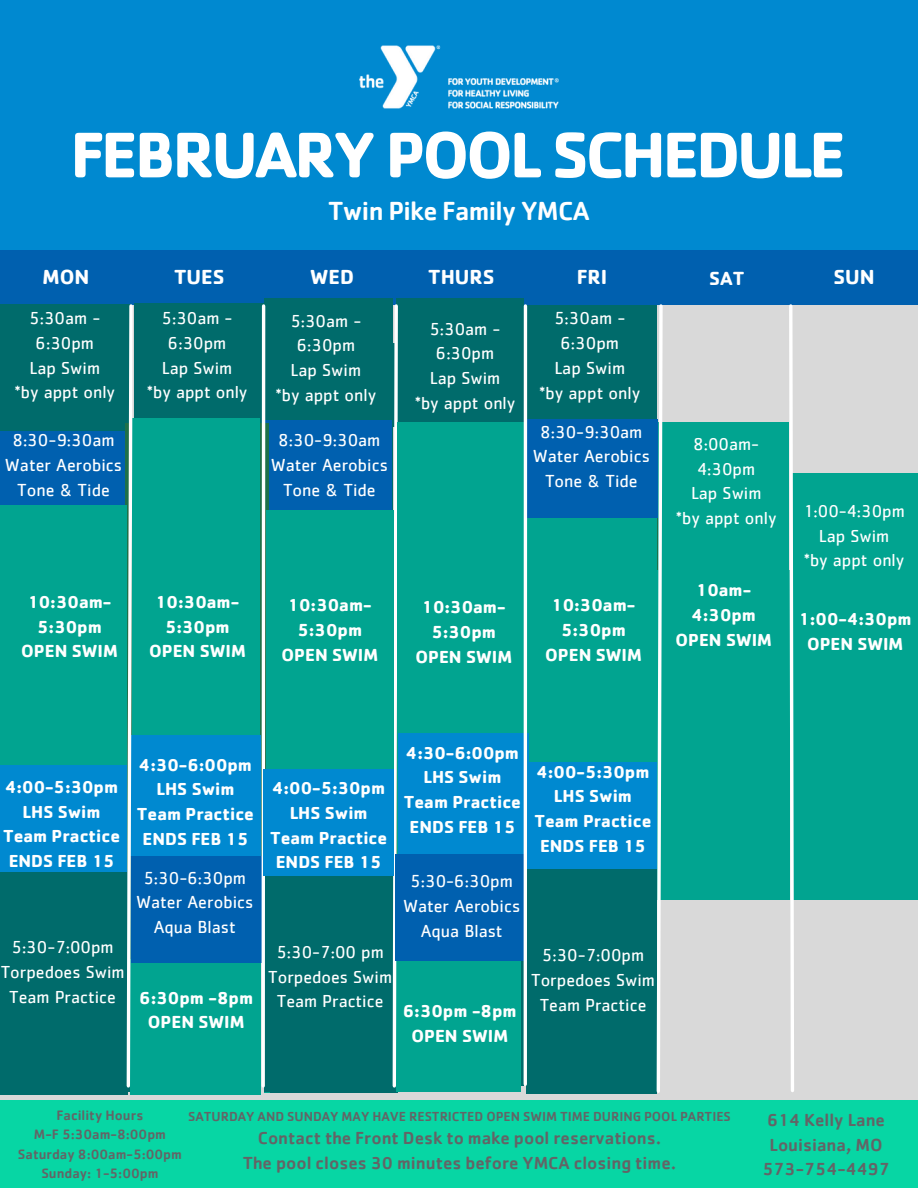
<style>
.page{position:relative;width:918px;height:1188px;background:#07d6a4}
.page>*{position:absolute;margin:0;border:0;box-sizing:border-box;transform-origin:0 0}
.t1{font:700 66.75px "Cachet";letter-spacing:-.05em;color:#fff}
.t2{font:500 27px "Cachet";letter-spacing:-.025em;color:#fff}
.t3{font:700 21px "Cachet";color:#fff}
.t4{font:700 19.65px "Cachet";color:#fff}
.t5{font:18px/24.8px "Cachet";color:#fff;text-align:center}
.t6{font:700 18px/24.8px "Cachet";color:#fff;text-align:center}
.t7{font:500 18px/24.8px "Cachet";color:#636466;text-align:center}
.t8{font:17.85px/24.6px "Cachet";color:#fff;text-align:center}
.t9{font:700 17.85px/24.8px "Cachet";color:#fff;text-align:center}
.t10{font:500 14.1px "Cachet";color:#636466}
.t11{font:500 13.5px "Cachet";color:#636466}
</style>
<div class="page">
<div style="left:0;top:0;width:918px;height:250px;background:#0089d0"></div>
<img style="left:359px;top:45px;width:200px;height:64px">
<div style="left:0;top:250px;width:918px;height:55px;background:#0060af"></div>
<div style="left:0;top:306px;width:918px;height:794px;background:#d9d9d9"></div>
<div style="left:0;top:304px;width:131px;height:788px;background:#006b6b"></div>
<div style="left:0;top:431px;width:129px;height:84px;background:#0060af"></div>
<div style="left:526px;top:305px;width:131px;height:788px;background:#006b6b"></div>
<div style="left:134px;top:303px;width:131px;height:656px;background:#006b6b"></div>
<div style="left:130px;top:959px;width:131px;height:136px;background:#01a490"></div>
<div style="left:792px;top:473px;width:126px;height:422px;background:#01a490"></div>
<div style="left:396px;top:298px;width:127px;height:788px;background:#006b6b"></div>
<div style="left:264px;top:298px;width:129px;height:794px;background:#006b6b"></div>
<div style="left:658px;top:423px;width:131px;height:477px;background:#01a490"></div>
<div style="left:265px;top:420px;width:127px;height:106px;background:#0060af"></div>
<div style="left:0;top:870px;width:128px;height:224px;background:#006b6b"></div>
<div style="left:270px;top:870px;width:128px;height:223px;background:#006b6b"></div>
<div style="left:396px;top:954px;width:124px;height:138px;background:#01a490"></div>
<svg style="left:391px;top:304px;width:9px;height:784px"></svg>
<div style="left:398px;top:423px;width:127px;height:433px;background:#01a490"></div>
<div style="left:794px;top:599px;width:124px;height:301px;background:#01a490"></div>
<svg style="left:260px;top:423px;width:9px;height:426px"></svg>
<div style="left:131px;top:856px;width:131px;height:107px;background:#0060af"></div>
<div style="left:0;top:505px;width:127px;height:363px;background:#01a490"></div>
<div style="left:266px;top:510px;width:128px;height:359px;background:#01a490"></div>
<div style="left:526px;top:507px;width:131px;height:357px;background:#01a490"></div>
<svg style="left:655px;top:304px;width:9px;height:790px"></svg>
<svg style="left:787px;top:304px;width:9px;height:788px"></svg>
<div style="left:395px;top:854px;width:131px;height:107px;background:#0060af"></div>
<div style="left:132px;top:419px;width:128px;height:437px;background:#01a490"></div>
<div style="left:526px;top:419px;width:132px;height:98px;background:#0060af"></div>
<hr style="left:262px;top:306px;width:3px;height:780px;background:#fff">
<div style="left:130px;top:735px;width:131px;height:121px;background:#0089d0"></div>
<div style="left:0;top:766px;width:127px;height:106px;background:#0089d0"></div>
<div style="left:263px;top:769px;width:131px;height:106px;background:#0089d0"></div>
<div style="left:526px;top:762px;width:130px;height:106px;background:#0089d0"></div>
<svg style="left:125px;top:304px;width:9px;height:784px"></svg>
<div style="left:398px;top:734px;width:130px;height:120px;background:#0089d0"></div>
<hr style="left:524px;top:306px;width:3px;height:778px;background:#fff">
<h5 class="t1" style="left:70px;top:111px;width:777px">FEBRUARY POOL SCHEDULE</h5>
<h4 class="t2" style="left:328px;top:194px;width:263px">Twin Pike Family YMCA</h4>
<h5 class="t3" style="left:43px;top:264px;width:48px">MON</h5>
<h5 class="t3" style="left:174px;top:264px;width:52px">TUES</h5>
<h5 class="t3" style="left:310px;top:264px;width:45px">WED</h5>
<h5 class="t3" style="left:428px;top:264px;width:68px">THURS</h5>
<h5 class="t3" style="left:577px;top:264px;width:32px">FRI</h5>
<h5 class="t4" style="left:709px;top:265px;width:37px">SAT</h5>
<h3 class="t8" style="left:15px;top:307px;width:102px">5:30am -<br>6:30pm<br>Lap Swim<br>*by appt only</h3>
<h3 class="t8" style="left:276px;top:309px;width:102px">5:30am -<br>6:30pm<br>Lap Swim<br>*by appt only</h3>
<h3 class="t8" style="left:415px;top:317px;width:102px">5:30am -<br>6:30pm<br>Lap Swim<br>*by appt only</h3>
<h5 class="t5" style="left:539px;top:307px;width:103px">5:30am -<br>6:30pm<br>Lap Swim<br>*by appt only</h5>
<h4 class="t5" style="left:271px;top:429px;width:119px">8:30-9:30am<br>Water Aerobics<br>Tone &amp; Tide</h4>
<h3 class="t8" style="left:147px;top:307px;width:102px">5:30am -<br>6:30pm<br>Lap Swim<br>*by appt only</h3>
<h1 class="t5" style="left:271px;top:358px;width:119px;text-align:left">8:00-9:00 am<br>Water Aerobics</h1>
<h5 class="t5" style="left:533px;top:420px;width:119px">8:30-9:30am<br>Water Aerobics<br>Tone &amp; Tide</h5>
<p class="t5" style="left:5px;top:429px;width:119px">8:30-9:30am<br>Water Aerobics<br>Tone &amp; Tide</p>
<h5 class="t8" style="left:676px;top:433px;width:102px">8:00am-<br>4:30pm<br>Lap Swim<br>*by appt only</h5>
<h4 class="t6" style="left:21px;top:589px;width:98px">10:30am-<br>5:30pm<br>OPEN SWIM</h4>
<p class="t6" style="left:282px;top:592px;width:98px">10:30am-<br>5:30pm<br>OPEN SWIM</p>
<p class="t6" style="left:545px;top:592px;width:98px">10:30am-<br>5:30pm<br>OPEN SWIM</p>
<h5 class="t6" style="left:149px;top:589px;width:98px">10:30am-<br>5:30pm<br>OPEN SWIM</h5>
<h4 class="t5" style="left:550px;top:591px;width:94px">Tone &amp; Tide</h4>
<h4 class="t6" style="left:415px;top:594px;width:98px">10:30am-<br>5:30pm<br>OPEN SWIM</h4>
<h4 class="t9" style="left:676px;top:577px;width:98px">10am-<br>4:30pm<br>OPEN SWIM</h4>
<h4 class="t3" style="left:833px;top:264px;width:43px">SUN</h4>
<h2 class="t8" style="left:803px;top:499px;width:103px">1:00-4:30pm<br>Lap Swim<br>*by appt only</h2>
<h4 class="t9" style="left:799px;top:606px;width:114px">1:00-4:30pm<br>OPEN SWIM</h4>
<h5 class="t9" style="left:137px;top:752px;width:119px">4:30-6:00pm<br>LHS Swim<br>Team Practice<br>ENDS FEB 15</h5>
<p class="t9" style="left:3px;top:774px;width:119px">4:00-5:30pm<br>LHS Swim<br>Team Practice<br>ENDS FEB 15</p>
<p class="t9" style="left:270px;top:775px;width:119px">4:00-5:30pm<br>LHS Swim<br>Team Practice<br>ENDS FEB 15</p>
<p class="t9" style="left:404px;top:740px;width:119px">4:30-6:00pm<br>LHS Swim<br>Team Practice<br>ENDS FEB 15</p>
<h4 class="t9" style="left:534px;top:759px;width:119px">4:00-5:30pm<br>LHS Swim<br>Team Practice<br>ENDS FEB 15</h4>
<h5 class="t5" style="left:136px;top:866px;width:119px">5:30-6:30pm<br>Water Aerobics<br>Aqua Blast</h5>
<h5 class="t5" style="left:403px;top:870px;width:119px">5:30-6:30pm<br>Water Aerobics<br>Aqua Blast</h5>
<h4 class="t8" style="left:1px;top:936px;width:125px">5:30-7:00pm<br>Torpedoes Swim<br>Team Practice</h4>
<h5 class="t8" style="left:268px;top:941px;width:125px">5:30-7:00 pm<br>Torpedoes Swim<br>Team Practice</h5>
<h4 class="t8" style="left:531px;top:944px;width:125px">5:30-7:00pm<br>Torpedoes Swim<br>Team Practice</h4>
<p class="t6" style="left:139px;top:985px;width:115px">6:30pm -8pm<br>OPEN SWIM</p>
<p class="t6" style="left:403px;top:998px;width:115px">6:30pm -8pm<br>OPEN SWIM</p>
<h4 class="t10" style="left:57px;top:1106px;width:88px">Facility Hours</h4>
<h5 class="t10" style="left:34px;top:1125px;width:134px">M-F 5:30am-8:00pm</h5>
<h5 class="t10" style="left:18px;top:1145px;width:166px">Saturday 8:00am-5:00pm</h5>
<h4 class="t10" style="left:41px;top:1164px;width:119px">Sunday: 1-5:00pm</h4>
<h3 class="t11" style="left:188px;top:1107px;width:544px">SATURDAY AND SUNDAY MAY HAVE RESTRICTED OPEN SWIM TIME DURING POOL PARTIES</h3>
<h3 class="t7" style="left:258px;top:1125px;width:405px">Contact the Front Desk to make pool reservations.</h3>
<h3 class="t7" style="left:243px;top:1150px;width:435px">The pool closes 30 minutes before YMCA closing time.</h3>
<h4 class="t7" style="left:762px;top:1107px;width:129px">614 Kelly Lane<br>Louisiana, MO<br>573-754-4497</h4>
</div>
